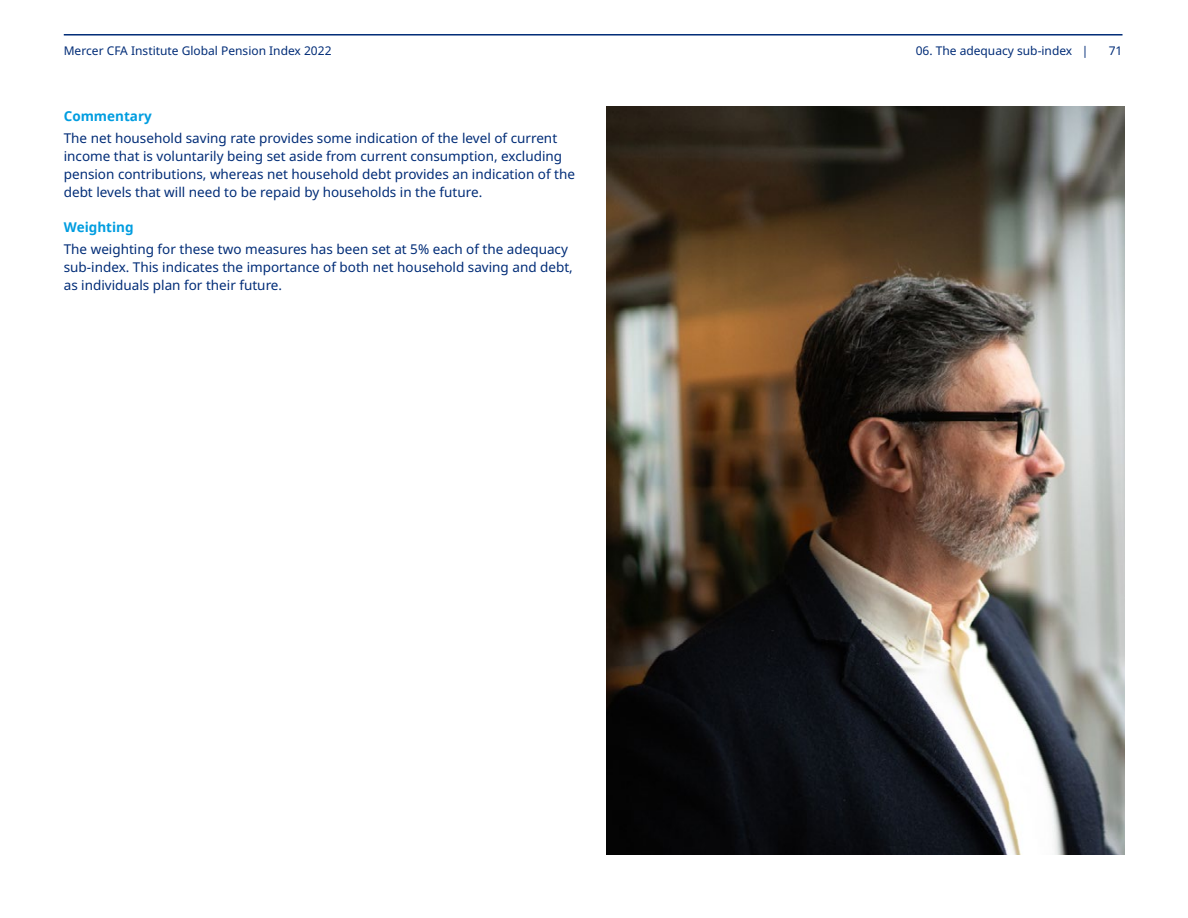
<style>
.page{position:relative;width:1188px;height:918px;background:#fff}
.page>*{position:absolute;margin:0;border:0;box-sizing:border-box;transform-origin:0 0}
.t1{font:13.5px/18px "Noto Sans";color:#002c77}
.t2{font:700 13.5px "Noto Sans";color:#009de0}
.t3{font:12px "Noto Sans";color:#002c77}
</style>
<div class="page">
<hr style="left:64px;top:34px;width:1059px;height:2px;background:#002c77">
<img style="left:607px;top:106px;width:517px;height:748px">
<p class="t3" style="left:64px;top:42px;width:269px">Mercer CFA Institute Global Pension Index 2022</p>
<p class="t3" style="left:1109px;top:42px;width:15px">71</p>
<p class="t3" style="left:916px;top:43px;width:174px">06. The adequacy sub-index |</p>
<p class="t2" style="left:64px;top:106px;width:90px">Commentary</p>
<p class="t1" style="left:64px;top:129px;width:513px">The net household saving rate provides some indication of the level of current income that is voluntarily being set aside from current consumption, excluding pension contributions, whereas net household debt provides an indication of the debt levels that will need to be repaid by households in the future.</p>
<p class="t2" style="left:64px;top:218px;width:71px">Weighting</p>
<p class="t1" style="left:64px;top:241px;width:511px">The weighting for these two measures has been set at 5% each of the adequacy sub-index. This indicates the importance of both net household saving and debt, as individuals plan for their future.</p>
</div>
